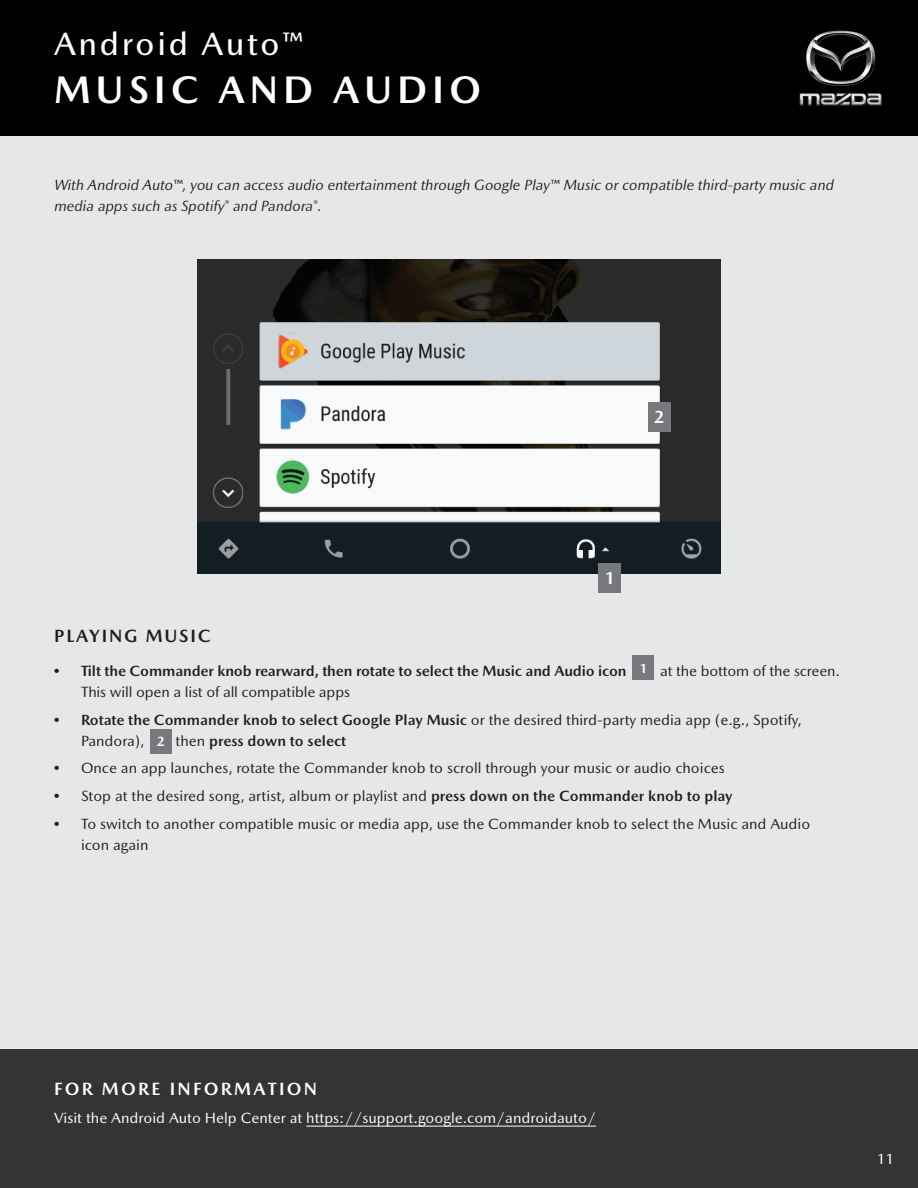
<style>
.page{position:relative;width:918px;height:1188px;background:#fff}
.page>*{position:absolute;margin:0;border:0;box-sizing:border-box;transform-origin:0 0}
.t1{font:700 39px "Mazda Type";letter-spacing:.125em;color:#fff}
.t2{font:500 33px "Mazda Type";letter-spacing:.075em;color:#fff}
.t3{font:700 18px "Mazda Type";letter-spacing:.125em;color:#fff}
.t4{font:700 18px "Mazda Type";letter-spacing:.1em;color:#231f20}
.t5{font:700 17.7px "Mazda Type";color:#fff}
.t6{font:15px/21px "Mazda Type";color:#231f20}
.t7{font:italic 15px/21px "Mazda Type";color:#231f20}
.t8{font:700 15px "Mazda Type";letter-spacing:-.01em;color:#231f20}
.t9{font:15px "Mazda Type";color:#fff}
.t10{font:700 13.5px "Mazda Type";color:#fff}
.s1{font-family:"Arial"}
.s2{font-family:"Arial";font-weight:700}
.s3{font-weight:700}
.s4{font-weight:400}
</style>
<div class="page">
<div style="left:0;top:1048px;width:918px;height:140px;background:#333433"></div>
<div style="left:0;top:0;width:918px;height:136px;background:#000"></div>
<img style="left:799px;top:30px;width:83px;height:76px">
<div style="left:0;top:136px;width:918px;height:912px;background:#e6e7e9"></div>
<img style="left:197px;top:260px;width:524px;height:314px">
<hr style="left:306px;top:1126px;width:290px;height:1px;background:#fff">
<div style="left:648px;top:402px;width:22px;height:29px;background:#76787b"></div>
<div style="left:599px;top:563px;width:22px;height:29px;background:#76787b"></div>
<div style="left:150px;top:729px;width:21px;height:24px;background:#76787b"></div>
<div style="left:633px;top:655px;width:21px;height:25px;background:#76787b"></div>
<h2 class="t2" style="left:54px;top:24px;width:251px">Android Auto™</h2>
<h1 class="t1" style="left:54px;top:66px;width:429px">MUSIC AND AUDIO</h1>
<p class="t7" style="left:54px;top:175px;width:781px">With Android Auto™, you can access audio entertainment through Google Play™ Music or compatible third-party music and media apps such as Spotify<sup>®</sup> and Pandora<sup>®</sup>.</p>
<p class="t5" style="left:654px;top:406px;width:13px">2</p>
<p class="t5" style="left:604px;top:567px;width:13px">1</p>
<p class="t4" style="left:54px;top:624px;width:158px">PLAYING MUSIC</p>
<p class="t8" style="left:54px;top:661px;width:574px"><span class="s1">•</span> Tilt the Commander knob rearward, then rotate to select the Music and Audio icon</p>
<p class="t6" style="left:660px;top:660px;width:181px">at the bottom of the screen.</p>
<p class="t6" style="left:81px;top:681px;width:271px">This will open a list of all compatible apps</p>
<p class="t6" style="left:81px;top:709px;width:722px;text-indent:-27px"><span class="s2">•</span> <span class="s3">Rotate the Commander knob to select Google Play Music</span> or the desired third-party media app (e.g., Spotify,<br>Pandora),</p>
<p class="t10" style="left:639px;top:660px;width:10px">1</p>
<p class="t8" style="left:176px;top:731px;width:172px"><span class="s4">then</span> press down to select</p>
<p class="t6" style="left:54px;top:758px;width:672px"><span class="s2">•</span> Once an app launches, rotate the Commander knob to scroll through your music or audio choices</p>
<p class="t6" style="left:54px;top:785px;width:680px"><span class="s2">•</span> Stop at the desired song, artist, album or playlist and <span class="s3">press down on the Commander knob to play</span></p>
<p class="t6" style="left:81px;top:813px;width:731px;text-indent:-27px"><span class="s2">•</span> To switch to another compatible music or media app, use the Commander knob to select the Music and Audio icon again</p>
<p class="t10" style="left:156px;top:733px;width:10px">2</p>
<p class="t3" style="left:54px;top:1078px;width:265px">FOR MORE INFORMATION</p>
<p class="t9" style="left:54px;top:1109px;width:544px">Visit the Android Auto Help Center at https://support.google.com/androidauto/</p>
<p class="t9" style="left:877px;top:1150px;width:19px">11</p>
</div>
